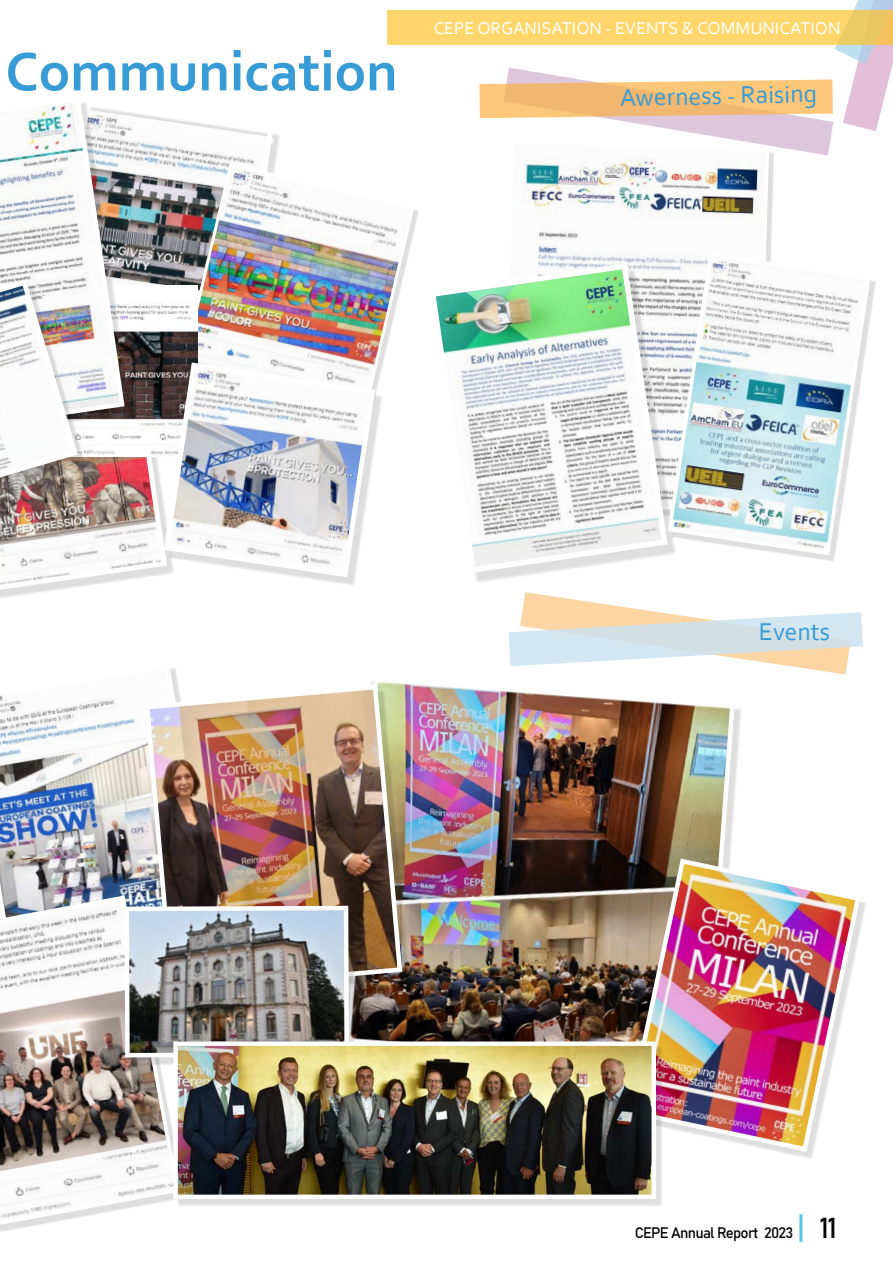
<style>
.page{position:relative;width:893px;height:1263px;background:#fff}
.page>*{position:absolute;margin:0;border:0;box-sizing:border-box;transform-origin:0 0}
.t1{font:700 57px "Corbel";color:#379cd6}
.t2{font:25.5px "Corbel";color:#379cd6}
.t3{font:18px "Corbel";color:#fff}
.t4{font:15px "Bahnschrift";letter-spacing:-.05em;color:#000}
.s1{font-size:28.5px}
</style>
<div class="page">
<div style="left:387px;top:11px;width:506px;height:34px;background:#ffd66b"></div>
<svg style="left:479px;top:0;width:414px;height:155px"></svg>
<img style="left:498px;top:139px;width:273px;height:121px">
<div style="left:434px;top:269px;width:243px;height:315px;background:#000;opacity:.13"></div>
<svg style="left:434px;top:260px;width:237px;height:316px"></svg>
<div style="left:671px;top:257px;width:205px;height:305px;background:#000;opacity:.13"></div>
<img style="left:666px;top:250px;width:207px;height:307px">
<svg style="left:170px;top:118px;width:106px;height:167px"></svg>
<img style="left:180px;top:161px;width:236px;height:207px">
<img style="left:170px;top:286px;width:28px;height:74px">
<div style="left:168px;top:368px;width:215px;height:218px;background:#000;opacity:.13"></div>
<img style="left:170px;top:360px;width:208px;height:220px">
<svg style="left:509px;top:592px;width:354px;height:82px"></svg>
<img style="left:356px;top:673px;width:381px;height:368px">
<img style="left:0;top:668px;width:178px;height:225px">
<img style="left:0;top:893px;width:177px;height:337px">
<img style="left:142px;top:682px;width:263px;height:312px">
<div style="left:128px;top:910px;width:228px;height:155px;background:#000;opacity:.13"></div>
<img style="left:122px;top:903px;width:229px;height:157px">
<img style="left:624px;top:856px;width:239px;height:298px">
<div style="left:177px;top:1046px;width:486px;height:161px;background:#000;opacity:.13"></div>
<img style="left:178px;top:1046px;width:473px;height:148px">
<div style="left:173px;top:1041px;width:483px;height:158px;border:4px solid #fff"></div>
<img style="left:0;top:103px;width:170px;height:492px">
<hr style="left:799px;top:1214px;width:3px;height:28px;background:#56c6e6">
<h1 class="t1" style="left:5px;top:36px;width:394px">Communication</h1>
<p class="t3" style="left:434px;top:17px;width:408px">CEPE ORGANISATION - EVENTS &amp; COMMUNICATION</p>
<h2 class="t2" style="left:620px;top:81px;width:199px;rotate:-1deg">Awerness - Raising</h2>
<h2 class="t2" style="left:759px;top:616px;width:73px">Events</h2>
<p class="t4" style="left:635px;top:1221px;width:204px">CEPE Annual Report 2023 <span class="s1">11</span></p>
</div>
